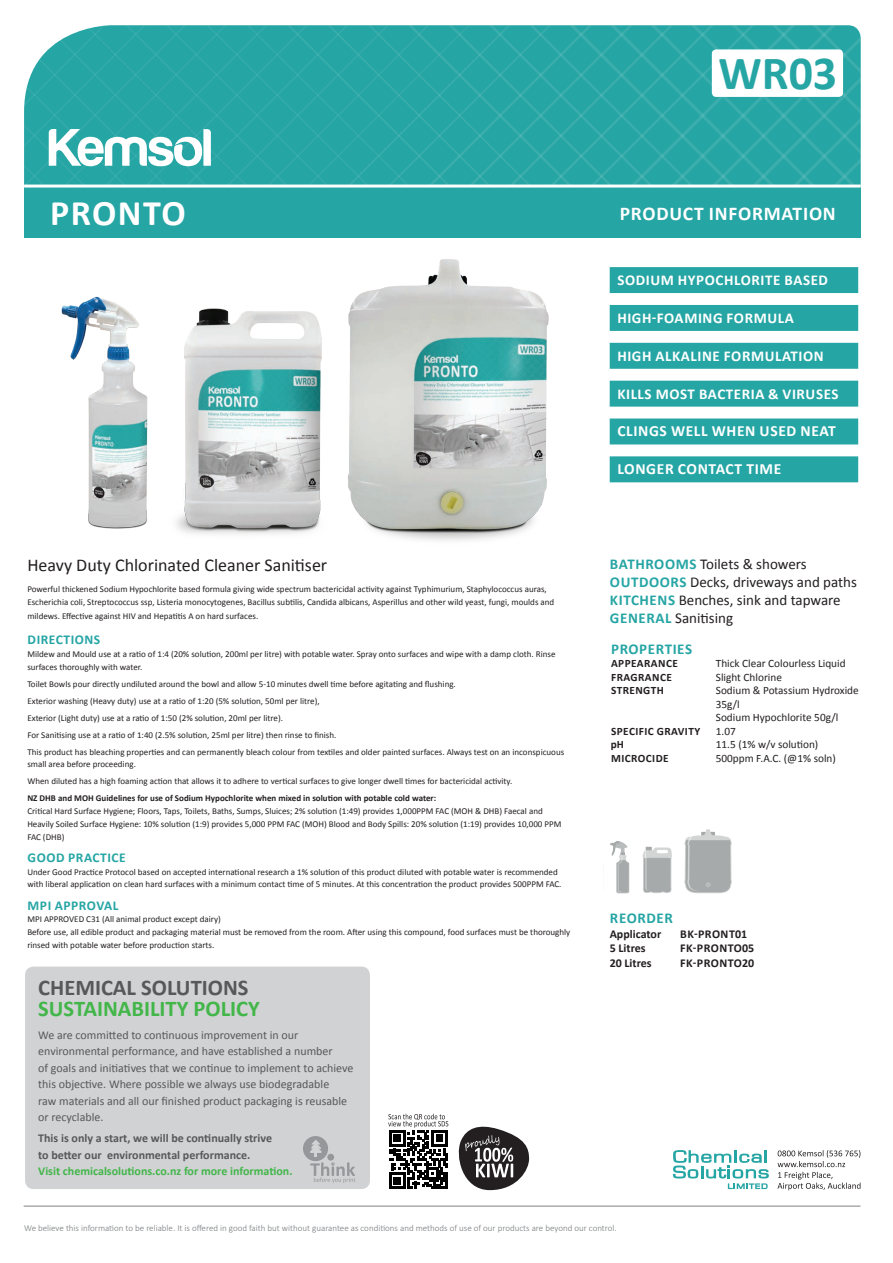
<style>
.page{position:relative;width:893px;height:1263px;background:#fff}
.page>*{position:absolute;margin:0;border:0;box-sizing:border-box;transform-origin:0 0}
.t1{font:700 47.85px "Calibri";color:#25a5a4}
.t2{font:700 36px "Calibri";letter-spacing:.04em;color:#fff}
.t3{font:700 22.5px "Calibri";color:#42b649}
.t4{font:700 22.5px "Calibri";color:#57585a}
.t5{font:700 19.5px "Calibri";letter-spacing:.04em;color:#fff}
.t6{font:18px "Calibri";color:#231f20}
.t7{font:700 15.6px "Calibri";letter-spacing:.04em;color:#fff}
.t8{font:15px/18px "Calibri";color:#231f20}
.t9{font:700 15px "Calibri";letter-spacing:.04em;color:#fff}
.t10{font:700 15px "Calibri";letter-spacing:.04em;color:#25a5a4}
.t11{font:700 13.5px "Calibri";letter-spacing:.04em;color:#25a5a4}
.t12{font:12px/16.5px "Calibri";color:#57585a}
.t13{font:700 12px/16.5px "Calibri";color:#57585a}
.t14{font:700 12px "Calibri";color:#42b649}
.t15{font:700 12px "Calibri";color:#231f20}
.t16{font:700 12px "Calibri";letter-spacing:.035em;color:#231f20}
.t17{font:700 12px "Calibri";letter-spacing:.04em;color:#231f20}
.t18{font:11.25px/13.5px "Calibri";color:#231f20}
.t19{font:700 11.25px "Calibri";letter-spacing:.04em;color:#231f20}
.t20{font:9px/12.8px "Calibri";color:#231f20}
.t21{font:300 9px "Calibri";color:#76787b}
.t22{font:700 9px "Calibri";color:#231f20}
.s1{font-weight:700;color:#25a5a4}
</style>
<div class="page">
<div style="left:25px;top:966px;width:345px;height:223px;background:#d1d2d4;border-radius:9px"></div>
<hr style="left:24px;top:1206px;width:836px;height:1px;background:#808285">
<svg style="left:777px;top:1150px;width:83px;height:40px"></svg>
<img style="left:176px;top:308px;width:109px;height:226px">
<img style="left:285px;top:259px;width:264px;height:282px">
<div style="left:24px;top:187px;width:837px;height:50px;background:#25a5a4"></div>
<svg style="left:24px;top:25px;width:837px;height:160px;background:#30a9a8"></svg>
<hr style="left:24px;top:185px;width:837px;height:3px;background:#fff">
<div style="left:610px;top:267px;width:248px;height:26px;background:#25a5a4"></div>
<div style="left:610px;top:305px;width:248px;height:26px;background:#25a5a4"></div>
<div style="left:610px;top:343px;width:248px;height:26px;background:#25a5a4"></div>
<div style="left:610px;top:381px;width:248px;height:26px;background:#25a5a4"></div>
<div style="left:610px;top:418px;width:248px;height:26px;background:#25a5a4"></div>
<div style="left:610px;top:456px;width:248px;height:26px;background:#25a5a4"></div>
<div style="left:712px;top:49px;width:131px;height:48px;background:#fff;border-radius:4px"></div>
<div style="left:303px;top:1136px;width:25px;height:25px;background:#95979a;border-radius:50%"></div>
<svg style="left:309px;top:1140px;width:46px;height:43px"></svg>
<svg style="left:673px;top:1150px;width:96px;height:39px"></svg>
<img style="left:61px;top:296px;width:87px;height:233px">
<svg style="left:684px;top:829px;width:48px;height:64px;background:#b8bbbb"></svg>
<svg style="left:610px;top:841px;width:19px;height:52px"></svg>
<svg style="left:643px;top:847px;width:29px;height:46px"></svg>
<svg style="left:388px;top:1114px;width:60px;height:75px"></svg>
<hr style="left:445px;top:1172px;width:3px;height:17px;background:#000001">
<svg style="left:458px;top:1126px;width:71px;height:64px"></svg>
<h1 class="t1" style="left:718px;top:42px;width:120px">WR03</h1>
<h2 class="t2" style="left:50px;top:190px;width:137px">PRONTO</h2>
<h3 class="t6" style="left:27px;top:554px;width:301px">Heavy Duty Chlorinated Cleaner Sanitiser</h3>
<p class="t20" style="left:27px;top:583px;width:528px">Powerful thickened Sodium Hypochlorite based formula giving wide spectrum bactericidal activity against Typhimurium, Staphylococcus auras,<br>Escherichia coli, Streptococcus ssp, Listeria monocytogenes, Bacillus subtilis, Candida albicans, Asperillus and other wild yeast, fungi, moulds and</p>
<p class="t20" style="left:27px;top:610px;width:232px">mildews. Effective against HIV and Hepatitis A on hard surfaces.</p>
<h3 class="t11" style="left:28px;top:631px;width:74px">DIRECTIONS</h3>
<p class="t20" style="left:27px;top:647px;width:530px">Mildew and Mould use at a ratio of 1:4 (20% solution, 200ml per litre) with potable water. Spray onto surfaces and wipe with a damp cloth. Rinse surfaces thoroughly with water.</p>
<p class="t20" style="left:27px;top:675px;width:538px;line-height:17px">Toilet Bowls pour directly undiluted around the bowl and allow 5-10 minutes dwell time before agitating and flushing.<br>Exterior washing (Heavy duty) use at a ratio of 1:20 (5% solution, 50ml per litre),<br>Exterior (Light duty) use at a ratio of 1:50 (2% solution, 20ml per litre).<br>For Sanitising use at a ratio of 1:40 (2.5% solution, 25ml per litre) then rinse to finish.<br>This product has bleaching properties and can permanently bleach colour from textiles and older painted surfaces. Always test on an inconspicuous</p>
<p class="t20" style="left:27px;top:756px;width:486px;line-height:17px">small area before proceeding.<br>When diluted has a high foaming action that allows it to adhere to vertical surfaces to give longer dwell times for bactericidal activity.</p>
<p class="t22" style="left:27px;top:793px;width:410px">NZ DHB and MOH Guidelines for use of Sodium Hypochlorite when mixed in solution with potable cold water:</p>
<p class="t20" style="left:27px;top:805px;width:536px">Critical Hard Surface Hygiene; Floors, Taps, Toilets, Baths, Sumps, Sluices; 2% solution (1:49) provides 1,000PPM FAC (MOH &amp; DHB) Faecal and<br>Heavily Soiled Surface Hygiene: 10% solution (1:9) provides 5,000 PPM FAC (MOH) Blood and Body Spills: 20% solution (1:19) provides 10,000 PPM<br>FAC (DHB)</p>
<h3 class="t11" style="left:28px;top:849px;width:100px">GOOD PRACTICE</h3>
<p class="t20" style="left:27px;top:865px;width:536px">Under Good Practice Protocol based on accepted international research a 1% solution of this product diluted with potable water is recommended with liberal application on clean hard surfaces with a minimum contact time of 5 minutes. At this concentration the product provides 500PPM FAC.</p>
<h3 class="t11" style="left:28px;top:896px;width:92px">MPI APPROVAL</h3>
<p class="t20" style="left:27px;top:913px;width:544px">MPI APPROVED C31 (All animal product except dairy)<br>Before use, all edible product and packaging material must be removed from the room. After using this compound, food surfaces must be thoroughly rinsed with potable water before production starts.</p>
<h3 class="t4" style="left:38px;top:973px;width:212px">CHEMICAL SOLUTIONS</h3>
<h3 class="t3" style="left:38px;top:994px;width:223px">SUSTAINABILITY POLICY</h3>
<p class="t12" style="left:38px;top:1027px;width:317px">We are committed to continuous improvement in our environmental performance, and have established a number<br>of goals and initiatives that we continue to implement to achieve this objective. Where possible we always use biodegradable<br>raw materials and all our finished product packaging is reusable or recyclable.</p>
<h3 class="t13" style="left:38px;top:1130px;width:235px">This is only a start, we will be continually strive to better our environmental performance.</h3>
<h3 class="t14" style="left:38px;top:1163px;width:256px">Visit chemicalsolutions.co.nz for more information.</h3>
<h3 class="t5" style="left:620px;top:201px;width:218px">PRODUCT INFORMATION</h3>
<h3 class="t9" style="left:617px;top:270px;width:212px">SODIUM HYPOCHLORITE BASED</h3>
<h3 class="t9" style="left:617px;top:308px;width:178px">HIGH-FOAMING FORMULA</h3>
<h3 class="t9" style="left:617px;top:346px;width:208px">HIGH ALKALINE FORMULATION</h3>
<h3 class="t9" style="left:617px;top:384px;width:223px">KILLS MOST BACTERIA &amp; VIRUSES</h3>
<h3 class="t7" style="left:617px;top:421px;width:220px">CLINGS WELL WHEN USED NEAT</h3>
<h3 class="t7" style="left:617px;top:459px;width:165px">LONGER CONTACT TIME</h3>
<h3 class="t8" style="left:610px;top:555px;width:248px"><span class="s1">BATHROOMS</span> Toilets &amp; showers<br><span class="s1">OUTDOORS</span> Decks, driveways and paths<br><span class="s1">KITCHENS</span> Benches, sink and tapware<br><span class="s1">GENERAL</span> Sanitising</h3>
<h3 class="t10" style="left:611px;top:639px;width:82px">PROPERTIES</h3>
<p class="t19" style="left:611px;top:656px;width:68px">APPEARANCE</p>
<p class="t18" style="left:716px;top:657px;width:131px">Thick Clear Colourless Liquid</p>
<p class="t19" style="left:611px;top:670px;width:62px">FRAGRANCE</p>
<p class="t18" style="left:716px;top:670px;width:68px">Slight Chlorine</p>
<p class="t19" style="left:611px;top:683px;width:54px">STRENGTH</p>
<p class="t18" style="left:716px;top:684px;width:144px">Sodium &amp; Potassium Hydroxide<br>35g/l<br>Sodium Hypochlorite 50g/l</p>
<p class="t19" style="left:611px;top:724px;width:91px">SPECIFIC GRAVITY</p>
<p class="t18" style="left:716px;top:724px;width:21px">1.07</p>
<p class="t19" style="left:611px;top:737px;width:15px">pH</p>
<p class="t18" style="left:716px;top:738px;width:104px">11.5 (1% w/v solution)</p>
<p class="t19" style="left:611px;top:751px;width:59px">MICROCIDE</p>
<p class="t18" style="left:716px;top:751px;width:122px">500ppm F.A.C. (@1% soln)</p>
<h3 class="t10" style="left:610px;top:909px;width:64px">REORDER</h3>
<h3 class="t15" style="left:610px;top:926px;width:53px">Applicator</h3>
<h3 class="t17" style="left:680px;top:926px;width:69px">BK-PRONT01</h3>
<h3 class="t15" style="left:610px;top:940px;width:37px">5 Litres</h3>
<h3 class="t16" style="left:680px;top:940px;width:76px">FK-PRONTO05</h3>
<h3 class="t15" style="left:610px;top:955px;width:44px">20 Litres</h3>
<h3 class="t16" style="left:680px;top:955px;width:76px">FK-PRONTO20</h3>
<p class="t21" style="left:24px;top:1222px;width:594px">We believe this information to be reliable. It is offered in good faith but without guarantee as conditions and methods of use of our products are beyond our control.</p>
</div>
